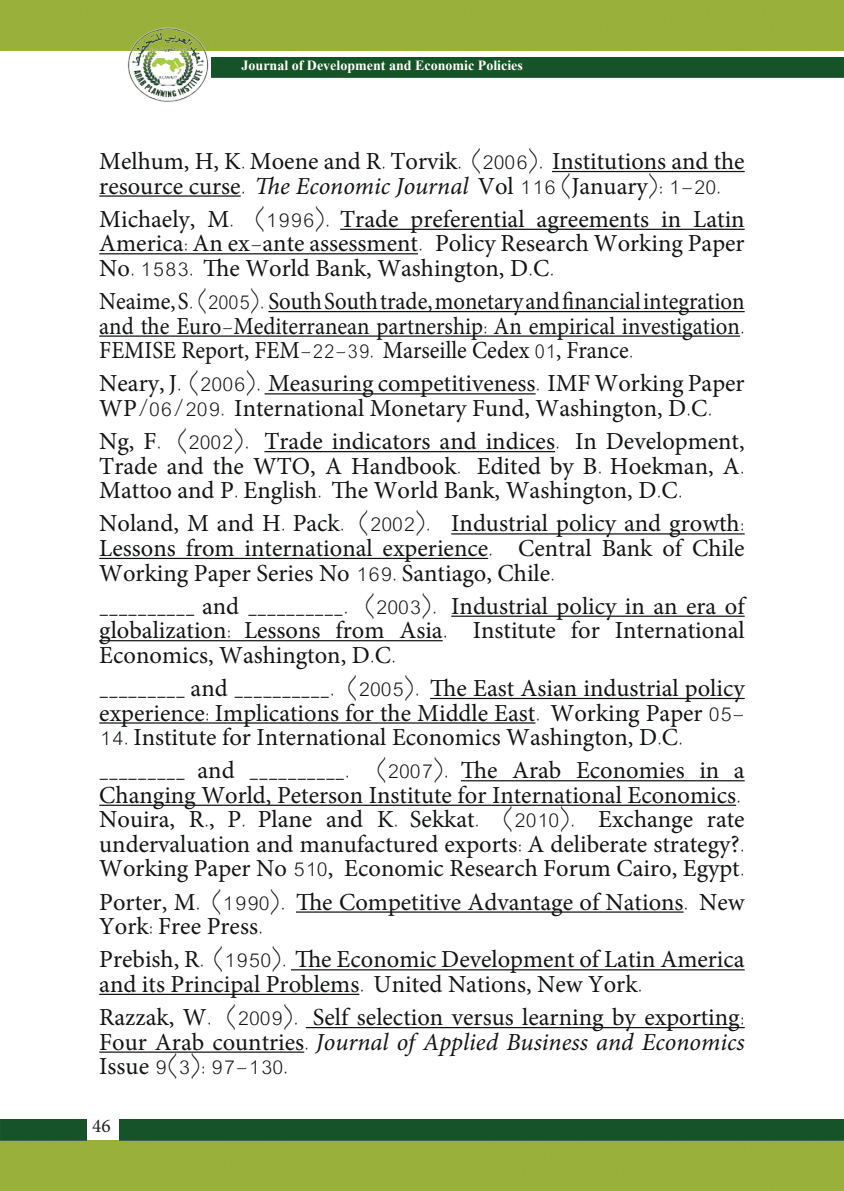
<style>
.page{position:relative;width:844px;height:1191px;background:#fff}
.page>*{position:absolute;margin:0;border:0;box-sizing:border-box;transform-origin:0 0}
.t1{font:24.5px/24.5px "Minion Pro";color:#131415}
.t2{font:24.5px/24.5px "Minion Pro";color:#131415;text-align:justify;scale:.93 1}
.t3{font:300 24.5px "GEMB Farasha";color:#131415}
.t4{font:italic 24.5px/24.5px "Minion Pro";color:#131415}
.t5{font:19.25px "Minion Pro";color:#241f1f}
.t6{font:700 14px "Times New Roman";color:#fffffb}
.s1{font-family:"GEMB Farasha";font-weight:300}
.s2{font-style:italic}
.s3{font-family:"Minion Pro";font-weight:400}
.s4{font-style:normal}
.s5{font-family:"GEMB Farasha";font-weight:300;font-style:normal}
</style>
<div class="page">
<div style="left:0;top:1140px;width:843px;height:51px;background:#99b03a"></div>
<div style="left:119px;top:1119px;width:724px;height:21px;background:#165328"></div>
<div style="left:0;top:1119px;width:87px;height:21px;background:#165328"></div>
<div style="left:0;top:0;width:843px;height:51px;background:#99b03a"></div>
<div style="left:222px;top:57px;width:621px;height:21px;background:#165328"></div>
<img style="left:114px;top:21px;width:108px;height:81px">
<hr style="left:552px;top:171px;width:192px;height:1px;background:#131415">
<hr style="left:99px;top:195px;width:142px;height:2px;background:#131415">
<hr style="left:340px;top:229px;width:404px;height:1px;background:#131415">
<hr style="left:99px;top:253px;width:319px;height:1px;background:#131415">
<hr style="left:268px;top:311px;width:476px;height:1px;background:#131415">
<hr style="left:99px;top:335px;width:640px;height:2px;background:#131415">
<hr style="left:264px;top:393px;width:271px;height:1px;background:#131415">
<hr style="left:264px;top:451px;width:291px;height:1px;background:#131415">
<hr style="left:451px;top:533px;width:293px;height:1px;background:#131415">
<hr style="left:99px;top:558px;width:389px;height:1px;background:#131415">
<hr style="left:451px;top:615px;width:293px;height:2px;background:#131415">
<hr style="left:99px;top:640px;width:343px;height:1px;background:#131415">
<hr style="left:430px;top:698px;width:314px;height:1px;background:#131415">
<hr style="left:99px;top:722px;width:436px;height:1px;background:#131415">
<hr style="left:461px;top:780px;width:283px;height:1px;background:#131415">
<hr style="left:99px;top:804px;width:637px;height:2px;background:#131415">
<hr style="left:296px;top:911px;width:387px;height:1px;background:#131415">
<hr style="left:291px;top:969px;width:453px;height:1px;background:#131415">
<hr style="left:99px;top:993px;width:260px;height:2px;background:#131415">
<hr style="left:306px;top:1027px;width:438px;height:1px;background:#131415">
<hr style="left:99px;top:1051px;width:205px;height:1px;background:#131415">
<p class="t6" style="left:241px;top:56px;width:283px">Journal of Development and Economic Policies</p>
<p class="t1" style="left:99px;top:149px;width:646px">Melhum H, K, <span class="s1">.</span> Moene and R<span class="s1">.</span> Torvik <span class="s1">(. 2006 .)</span> Institutions and the resource curse<span class="s1">.</span> <span class="s2">The Economic Journal</span> Vol <span class="s1">116 (</span>January <span class="s1">:( 1-20.</span></p>
<p class="t1" style="left:693px;top:207px;width:53px">Latin</p>
<p class="t3" style="left:254px;top:204px;width:146px">(1996 .) <span class="s3">Trade</span></p>
<p class="t1" style="left:99px;top:207px;width:136px">Michaely M, <span class="s1">.</span></p>
<p class="t1" style="left:410px;top:207px;width:115px">preferential</p>
<p class="t1" style="left:661px;top:207px;width:21px">in</p>
<p class="t1" style="left:536px;top:207px;width:114px">agreements</p>
<p class="t1" style="left:435px;top:231px;width:311px">Policy Research Working Paper</p>
<p class="t1" style="left:99px;top:231px;width:456px">America<span class="s1">:</span> An ex<span class="s1">-</span>ante assessment<span class="s1">.<br></span>No<span class="s1">. 1583.</span> The World Bank, Washington D, C<span class="s1">. .</span></p>
<p class="t2" style="left:99px;top:289px;width:695px">Neaime <span class="s1">(.</span>S, <span class="s1">2005 .)</span> SouthSouthtrade,monetaryandfinancialintegration and the Euro<span class="s1">-</span>Mediterranean partnership<span class="s1">:</span> An empirical investigation<span class="s1">.<br></span>FEMISE Report, FEM<span class="s1">-22-39.</span> Marseille Cedex <span class="s1">01</span>, France<span class="s1">.</span></p>
<p class="t1" style="left:99px;top:371px;width:646px">Neary <span class="s1">(.</span> J, <span class="s1">2006 .)</span> Measuring competitiveness<span class="s1">.</span> IMF Working Paper<br>WP<span class="s1">/06/209.</span> International Monetary Fund, Washington D, C<span class="s1">. .</span></p>
<p class="t3" style="left:177px;top:427px;width:74px">(2002 .)</p>
<p class="t1" style="left:264px;top:429px;width:297px">Trade indicators and indices<span class="s1">.</span></p>
<p class="t1" style="left:575px;top:429px;width:171px">In Development,</p>
<p class="t1" style="left:99px;top:429px;width:64px">N g <span class="s1">.</span>F,</p>
<p class="t1" style="left:99px;top:454px;width:363px">Trade and the WTO A, Handbook<span class="s1">.</span></p>
<p class="t1" style="left:476px;top:454px;width:269px">Edited by <span class="s1">.</span>B Hoekman A, <span class="s1">.</span></p>
<p class="t1" style="left:99px;top:478px;width:584px">Mattoo and <span class="s1">.</span>P English<span class="s1">.</span> The World Bank, Washington D, C<span class="s1">. .</span></p>
<p class="t3" style="left:358px;top:509px;width:74px">(2002 .)</p>
<p class="t1" style="left:99px;top:499px;width:457px;line-height:49px">Noland M, and H<span class="s1">.</span> Pack<span class="s1">.<br></span>Working Paper Series No <span class="s1">169.</span> Santiago, Chile<span class="s1">.</span></p>
<p class="t1" style="left:451px;top:594px;width:295px">Industrial policy in an era of</p>
<p class="t1" style="left:451px;top:511px;width:295px">Industrial policy and growth<span class="s1">:</span></p>
<p class="t1" style="left:99px;top:536px;width:395px">Lessons from international experience<span class="s1">.</span></p>
<p class="t1" style="left:518px;top:536px;width:228px">Central Bank of Chile</p>
<p class="t3" style="left:364px;top:591px;width:74px">(2003 .)</p>
<p class="t3" style="left:99px;top:591px;width:250px">__________ <span class="s3">and</span> __________.</p>
<p class="t1" style="left:99px;top:618px;width:298px">globalization<span class="s1">:<br></span>Economics, Washington D, C<span class="s1">. .</span></p>
<p class="t1" style="left:347px;top:676px;width:399px"><span class="s1">(2005 .)</span> The East Asian industrial policy</p>
<p class="t1" style="left:335px;top:618px;width:50px">from</p>
<p class="t1" style="left:571px;top:618px;width:30px">for</p>
<p class="t1" style="left:614px;top:618px;width:131px">International</p>
<p class="t1" style="left:399px;top:618px;width:50px">Asia<span class="s1">.</span></p>
<p class="t1" style="left:244px;top:618px;width:78px">Lessons</p>
<p class="t1" style="left:472px;top:618px;width:85px">Institute</p>
<p class="t3" style="left:99px;top:673px;width:237px">_________ <span class="s3">and</span> __________.</p>
<p class="t1" style="left:99px;top:700px;width:646px">experience<span class="s1">:</span> Implications for the Middle East<span class="s1">.</span> Working Paper <span class="s1">05-</span></p>
<p class="t1" style="left:99px;top:725px;width:585px"><span class="s1">14.</span> Institute for International Economics Washington D, C<span class="s1">. .</span></p>
<p class="t1" style="left:733px;top:758px;width:12px">a</p>
<p class="t3" style="left:376px;top:756px;width:74px">(2007 .)</p>
<p class="t1" style="left:461px;top:758px;width:38px">The</p>
<p class="t1" style="left:197px;top:758px;width:39px">and</p>
<p class="t1" style="left:512px;top:758px;width:51px">Arab</p>
<p class="t1" style="left:576px;top:758px;width:110px">Economies</p>
<p class="t1" style="left:699px;top:758px;width:21px">in</p>
<p class="t3" style="left:249px;top:756px;width:102px">__________.</p>
<p class="t3" style="left:99px;top:756px;width:87px">_________</p>
<p class="t1" style="left:99px;top:783px;width:646px;text-align:right">Changing World, Peterson Institute for International Economics<span class="s1">. </span>rate</p>
<p class="t3" style="left:502px;top:805px;width:74px">(2010 .)</p>
<p class="t1" style="left:258px;top:807px;width:56px">Plane</p>
<p class="t1" style="left:326px;top:807px;width:39px">and</p>
<p class="t1" style="left:410px;top:807px;width:71px">Sekkat<span class="s1">.</span></p>
<p class="t1" style="left:598px;top:807px;width:96px">Exchange</p>
<p class="t1" style="left:99px;top:807px;width:646px">Nouira R, <span class="s1">.</span> P<span class="s1">.</span> ,<br>undervaluation and manufactured exports A<span class="s1">:</span> deliberate strategy <span class="s1">.</span>?<br>Working Paper No <span class="s1">510</span>, Economic Research Forum Cairo, Egypt<span class="s1">.</span></p>
<p class="t1" style="left:99px;top:889px;width:646px">Porter M, <span class="s1">. (1990 .)</span> The Competitive Advantage of Nations<span class="s1">.</span> New<br>York<span class="s1">:</span> Free Press<span class="s1">.</span></p>
<p class="t1" style="left:99px;top:947px;width:646px">Prebish R, <span class="s1">(. 1950 .)</span> The Economic Development of Latin America and its Principal Problems<span class="s1">.</span> United Nations, New York<span class="s1">.</span></p>
<p class="t1" style="left:313px;top:1005px;width:433px">Self selection versus learning by exporting<span class="s1">:</span></p>
<p class="t1" style="left:377px;top:807px;width:23px">K<span class="s1">.</span></p>
<p class="t3" style="left:226px;top:1002px;width:74px">(2009 .)</p>
<p class="t4" style="left:99px;top:1005px;width:646px"><span class="s4">Razzak W,</span> <span class="s5">.<br></span><span class="s4">Four Arab countries</span><span class="s5">.</span> Journal of Applied Business and Economics</p>
<p class="t3" style="left:99px;top:1051px;width:190px"><span class="s3">Issue</span> : (3)9 97-130.</p>
<p class="t5" style="left:92px;top:1113px;width:20px">46</p>
</div>
